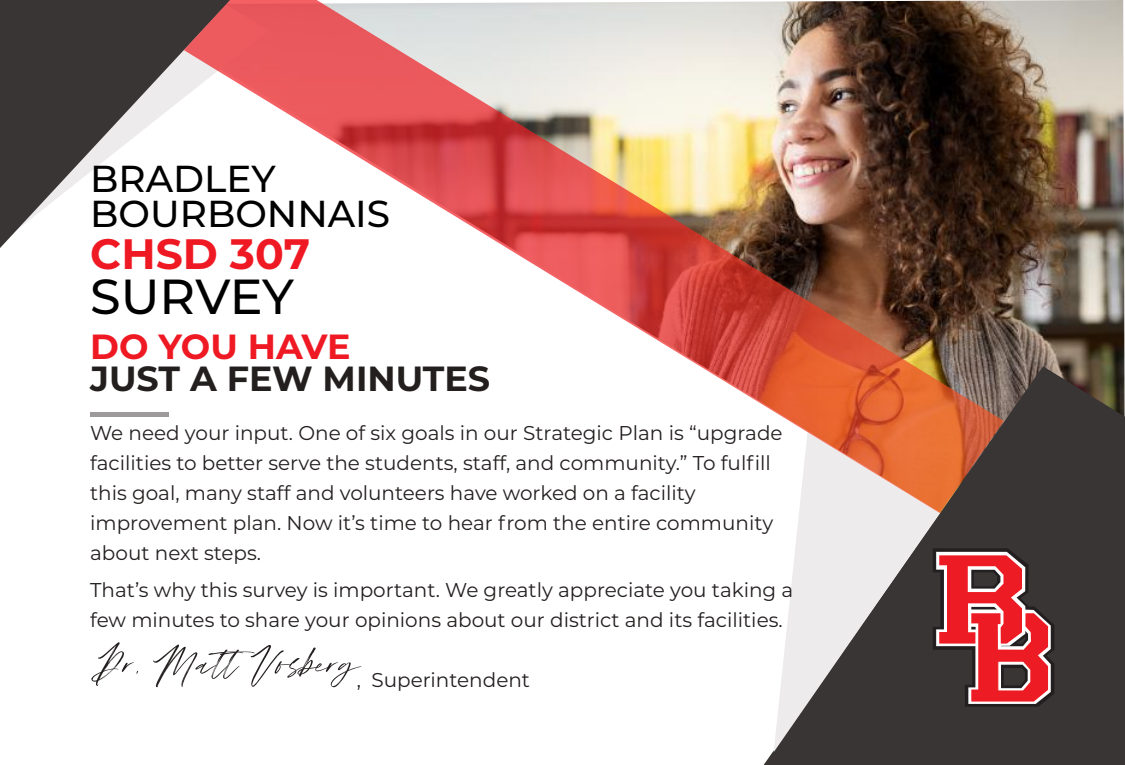
<style>
.page{position:relative;width:1125px;height:765px;background:#fff}
.page>*{position:absolute;margin:0;border:0;box-sizing:border-box;transform-origin:0 0}
.t1{font:57.5px "Houstiny Slant ALT";color:#241f1f}
.t2{font:500 49.25px "Montserrat";color:#000}
.t3{font:700 42.5px "Montserrat";color:#ef1923}
.t4{font:500 37.5px/35px "Montserrat";color:#000}
.t5{font:700 35px "Montserrat";color:#241f1f}
.t6{font:700 35px "Montserrat";letter-spacing:-.01em;color:#ef1923}
.t7{font:20px/30px "Montserrat";color:#241f1f}
</style>
<div class="page">
<img style="left:1004px;top:0;width:121px;height:366px">
<svg style="left:764px;top:366px;width:361px;height:399px;background:#464241"></svg>
<svg style="left:774px;top:513px;width:166px;height:239px;background:#969494"></svg>
<svg style="left:0;top:0;width:184px;height:248px;fill:#393535"></svg>
<hr style="left:90px;top:413px;width:78px;height:4px;background:#9d9a9c">
<img style="left:184px;top:0;width:820px;height:513px">
<svg style="left:933px;top:548px;width:121px;height:159px;background:#a5474a"></svg>
<h3 class="t4" style="left:90px;top:159px;width:301px">BRADLEY<br>BOURBONNAIS</h3>
<h3 class="t3" style="left:90px;top:223px;width:221px">CHSD 307</h3>
<h2 class="t2" style="left:90px;top:262px;width:205px">SURVEY</h2>
<h3 class="t6" style="left:90px;top:321px;width:262px">DO YOU HAVE</h3>
<h3 class="t5" style="left:90px;top:353px;width:401px">JUST A FEW MINUTES</h3>
<p class="t7" style="left:90px;top:417px;width:694px">We need your input. One of six goals in our Strategic Plan is “upgrade facilities to better serve the students, staff, and community.” To fulfill this goal, many staff and volunteers have worked on a facility improvement plan. Now it’s time to hear from the entire community about next steps.</p>
<p class="t7" style="left:90px;top:574px;width:705px">That’s why this survey is important. We greatly appreciate you taking a few minutes to share your opinions about our district and its facilities.</p>
<h1 class="t1" style="left:90px;top:639px;width:268px">Dr. Matt Vosberg</h1>
<p class="t7" style="left:357px;top:664px;width:175px">, Superintendent</p>
</div>
